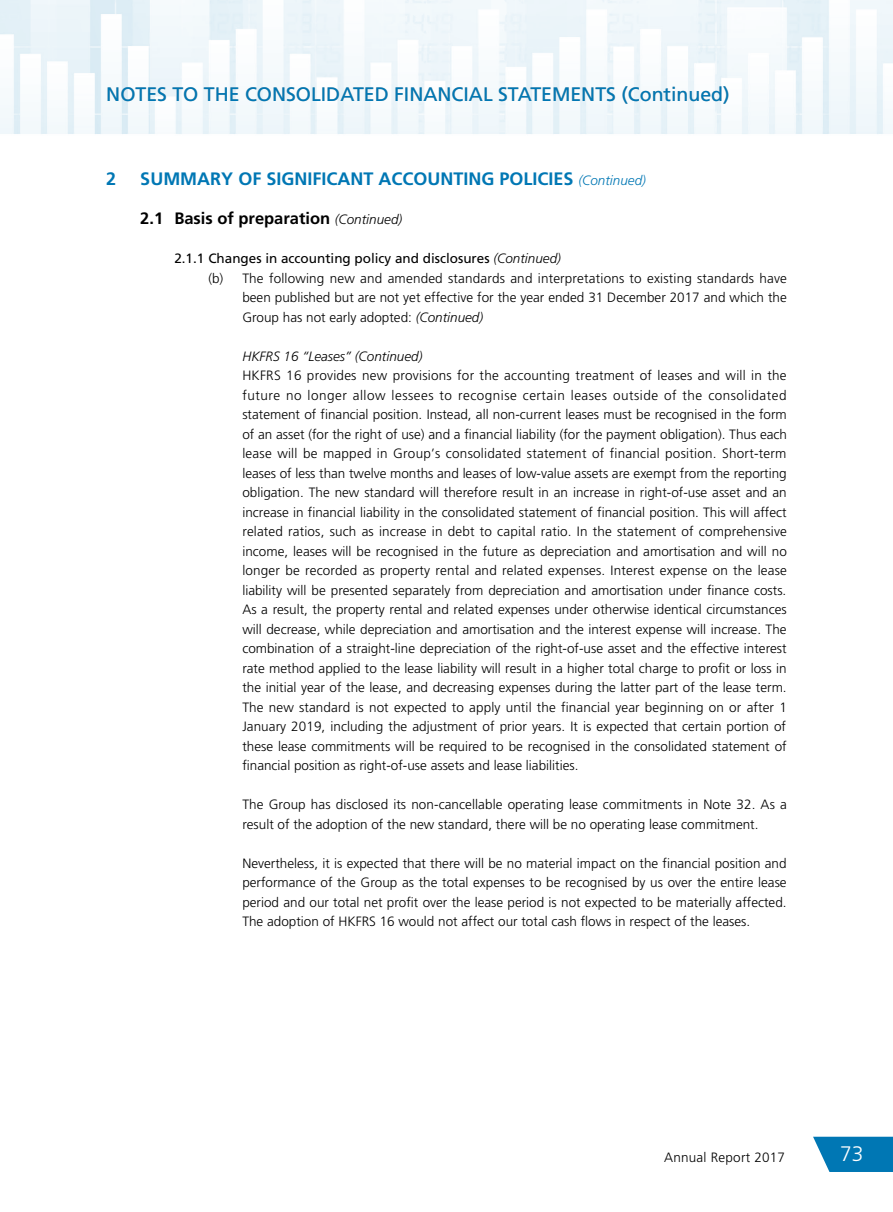
<style>
.page{position:relative;width:893px;height:1212px;background:#fff}
.page>*{position:absolute;margin:0;border:0;box-sizing:border-box;transform-origin:0 0}
.t1{font:300 21px "Frutiger LT Std";color:#fff}
.t2{font:19.5px "Frutiger LT Std";color:#0077b4}
.t3{font:700 18px "Frutiger LT Std";color:#0077b4}
.t4{font:700 16.5px "Frutiger LT Std";color:#000}
.t5{font:300 13.5px/19.5px "Frutiger LT Std";color:#000;text-align:justify}
.t6{font:13.5px "Frutiger LT Std";color:#000}
.t7{font:italic 300 13.5px "Frutiger LT Std";color:#000}
.t8{font:italic 300 13.5px "Frutiger LT Std";color:#0077b4}
.s1{color:#b5b6b6}
.s2{font-weight:300;font-style:italic;font-size:13.5px}
.s3{font-weight:300;font-style:italic}
.s4{font-style:italic}
</style>
<div class="page">
<svg style="left:813px;top:1137px;width:80px;height:35px;background:#1a85bb"></svg>
<img style="left:0;top:0;width:893px;height:134px">
<h2 class="t2" style="left:106px;top:83px;width:625px">N OTES TO TH E CONSOLID<span class="s1">ATE</span>D FI <span class="s1">NAN</span>CI<span class="s1">AL</span> STATEMENTS (<span class="s1">CONTINUED)</span></h2>
<h3 class="t3" style="left:106px;top:168px;width:12px">2</h3>
<h3 class="t3" style="left:140px;top:168px;width:136px">SUMMARY OF SIGNI</h3>
<h3 class="t3" style="left:312px;top:168px;width:92px">FICANT ACCOUNTING</h3>
<h3 class="t3" style="left:499px;top:168px;width:42px">PO LICIES</h3>
<p class="t8" style="left:578px;top:173px;width:69px">(Continued)</p>
<p class="t4" style="left:140px;top:209px;width:263px">2.1 BASIS OF PREPARATION <span class="s2">(Continued)</span></p>
<p class="t6" style="left:174px;top:250px;width:388px">2.1.1 CHANGES IN ACCOUNTING POLICY AND DISCLOSURES <span class="s3">(Continued)</span></p>
<p class="t5" style="left:208px;top:268px;width:580px">(b) The following new and amended standards and interpretations to existing standards have</p>
<p class="t5" style="left:242px;top:288px;width:546px">been published but are not yet effective for the year ended 31 December 2017 and which the</p>
<p class="t5" style="left:242px;top:307px;width:242px">Group has not early adopted: <span class="s4">(Continued)</span></p>
<p class="t7" style="left:242px;top:348px;width:182px">HKFRS 16 “Leases” (Continued)</p>
<p class="t5" style="left:242px;top:366px;width:546px">HKFRS 16 provides new provisions for the accounting treatment of leases and will in the future no longer allow lessees to recognise certain leases outside of the consolidated statement of financial position. Instead, all non-current leases must be recognised in the form of an asset (for the right of use) and a financial liability (for the payment obligation). Thus each lease will be mapped in Group’s consolidated statement of financial position. Short-term leases of less than twelve months and leases of low-value assets are exempt from the reporting obligation. The new standard will therefore result in an increase in right-of-use asset and an increase in financial liability in the consolidated statement of financial position. This will affect related ratios, such as increase in debt to capital ratio. In the statement of comprehensive income, leases will be recognised in the future as depreciation and amortisation and will no longer be recorded as property rental and related expenses. Interest expense on the lease liability will be presented separately from depreciation and amortisation under finance costs.<br>As a result, the property rental and related expenses under otherwise identical circumstances will decrease, while depreciation and amortisation and the interest expense will increase. The combination of a straight-line depreciation of the right-of-use asset and the effective interest rate method applied to the lease liability will result in a higher total charge to profit or loss in the initial year of the lease, and decreasing expenses during the latter part of the lease term.<br>The new standard is not expected to apply until the financial year beginning on or after 1<br>January 2019, including the adjustment of prior years. It is expected that certain portion of these lease commitments will be required to be recognised in the consolidated statement of financial position as right-of-use assets and lease liabilities.</p>
<p class="t5" style="left:242px;top:795px;width:546px">The Group has disclosed its non-cancellable operating lease commitments in Note 32. As a result of the adoption of the new standard, there will be no operating lease commitment.</p>
<p class="t5" style="left:242px;top:853px;width:546px">Nevertheless, it is expected that there will be no material impact on the financial position and performance of the Group as the total expenses to be recognised by us over the entire lease period and our total net profit over the lease period is not expected to be materially affected.<br>The adoption of HKFRS 16 would not affect our total cash flows in respect of the leases.</p>
<p class="t5" style="left:664px;top:1147px;width:122px">Annual Report 2017</p>
<h1 class="t1" style="left:840px;top:1142px;width:25px">73</h1>
</div>
